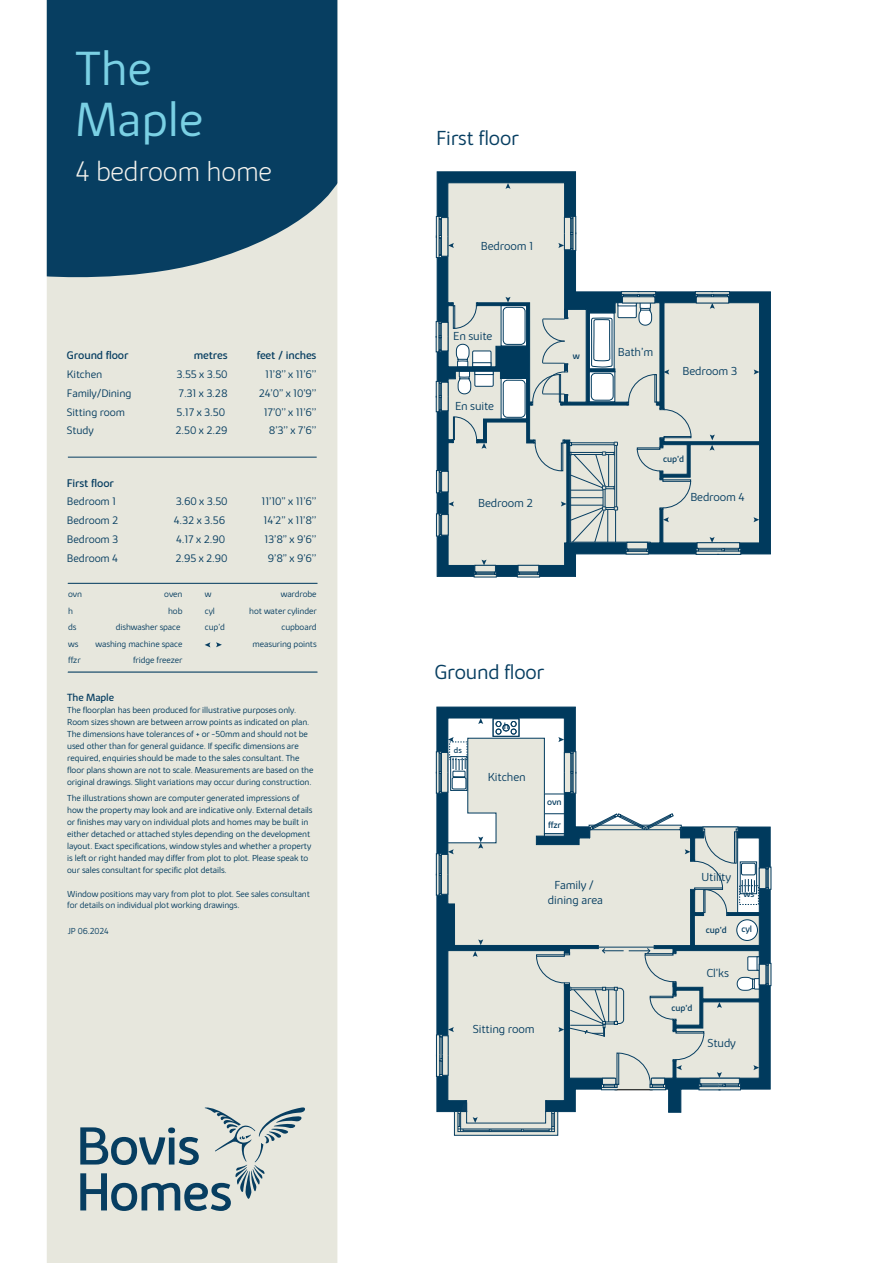
<style>
.page{position:relative;width:893px;height:1263px;background:#fff}
.page>*{position:absolute;margin:0;border:0;box-sizing:border-box;transform-origin:0 0}
.t1{font:300 49.5px/51px "Bovis Sans";color:#7ad0e4}
.t2{font:200 28.5px "Bovis Sans";letter-spacing:-.01em;color:#f4f3ee}
.t3{font:300 21px "Bovis Sans";letter-spacing:-.01em;color:#073e61}
.t4{font:300 12px/14.4px "Bovis Sans";letter-spacing:-.01em;color:#073e61;text-align:center}
.t5{font:300 11.25px "Bovis Sans";letter-spacing:-.01em;color:#073e61}
.t6{font:11.25px "Bovis Sans";letter-spacing:-.01em;color:#073e61}
.t7{font:10.5px "Bovis Sans";letter-spacing:-.01em;color:#073e61}
.t8{font:300 9px/12px "Bovis Sans";letter-spacing:-.01em;color:#003a5d}
.t9{font:300 9px/16.5px "Bovis Sans";letter-spacing:-.01em;color:#073e61}
.t10{font:9px "Bovis Sans";letter-spacing:-.01em;color:#073e61}
.t11{font:8.1px "Bovis Sans";color:#073e61}
</style>
<div class="page">
<div style="left:47px;top:282px;width:290px;height:981px;background:#e7e7dd"></div>
<svg style="left:47px;top:0;width:290px;height:282px;background:#1b4d6c"></svg>
<hr style="left:68px;top:583px;width:249px;height:1px;background:#073e61">
<hr style="left:68px;top:672px;width:249px;height:1px;background:#073e61">
<hr style="left:68px;top:457px;width:249px;height:1px;background:#073e61">
<svg style="left:436px;top:707px;width:335px;height:232px"></svg>
<svg style="left:437px;top:171px;width:334px;height:406px"></svg>
<svg style="left:517px;top:565px;width:23px;height:12px"></svg>
<svg style="left:436px;top:470px;width:13px;height:23px"></svg>
<svg style="left:436px;top:513px;width:13px;height:23px"></svg>
<svg style="left:558px;top:216px;width:18px;height:35px"></svg>
<svg style="left:503px;top:297px;width:22px;height:48px"></svg>
<svg style="left:436px;top:216px;width:18px;height:42px"></svg>
<svg style="left:505px;top:183px;width:5px;height:6px"></svg>
<svg style="left:754px;top:369px;width:5px;height:5px"></svg>
<svg style="left:753px;top:517px;width:6px;height:5px"></svg>
<svg style="left:531px;top:291px;width:210px;height:264px;background:#c3ccca"></svg>
<svg style="left:474px;top:560px;width:23px;height:17px"></svg>
<svg style="left:448px;top:501px;width:6px;height:5px"></svg>
<svg style="left:436px;top:303px;width:58px;height:146px;background:#a8b8bc"></svg>
<svg style="left:436px;top:713px;width:140px;height:183px"></svg>
<svg style="left:205px;top:642px;width:5px;height:5px"></svg>
<svg style="left:216px;top:642px;width:6px;height:5px"></svg>
<svg style="left:436px;top:939px;width:335px;height:196px;background:#c5cecd"></svg>
<svg style="left:589px;top:813px;width:182px;height:103px"></svg>
<svg style="left:76px;top:1106px;width:229px;height:105px;background:#b9c4c3"></svg>
<h1 class="t1" style="left:75px;top:42px;width:129px">The<br>Maple</h1>
<h2 class="t2" style="left:75px;top:155px;width:198px">4 bedroom home</h2>
<p class="t6" style="left:67px;top:349px;width:63px">Ground floor</p>
<p class="t6" style="left:194px;top:349px;width:35px">metres</p>
<p class="t6" style="left:257px;top:349px;width:61px">feet / inches</p>
<p class="t5" style="left:67px;top:368px;width:37px">Kitchen</p>
<p class="t5" style="left:176px;top:368px;width:53px">3.55 x 3.50</p>
<p class="t5" style="left:265px;top:368px;width:53px">11’8’’ x 11’6’’</p>
<p class="t5" style="left:67px;top:386px;width:66px">Family/Dining</p>
<p class="t5" style="left:178px;top:386px;width:51px">7.31 x 3.28</p>
<p class="t5" style="left:259px;top:386px;width:59px">24’0’’ x 10’9’’</p>
<p class="t5" style="left:67px;top:405px;width:59px">Sitting room</p>
<p class="t5" style="left:176px;top:405px;width:50px">5.17 x 3.50</p>
<p class="t5" style="left:264px;top:405px;width:54px">17’0’’ x 11’6’’</p>
<p class="t5" style="left:67px;top:424px;width:28px">Study</p>
<p class="t5" style="left:176px;top:424px;width:54px">2.50 x 2.29</p>
<p class="t5" style="left:269px;top:424px;width:49px">8’3’’ x 7’6’’</p>
<p class="t6" style="left:67px;top:476px;width:48px">First floor</p>
<p class="t5" style="left:67px;top:495px;width:51px">Bedroom 1</p>
<p class="t5" style="left:176px;top:495px;width:53px">3.60 x 3.50</p>
<p class="t5" style="left:262px;top:495px;width:56px">11’10’’ x 11’6’’</p>
<p class="t5" style="left:67px;top:514px;width:53px">Bedroom 2</p>
<p class="t5" style="left:174px;top:514px;width:53px">4.32 x 3.56</p>
<p class="t5" style="left:264px;top:514px;width:54px">14’2’’ x 11’8’’</p>
<p class="t5" style="left:67px;top:533px;width:53px">Bedroom 3</p>
<p class="t5" style="left:176px;top:533px;width:51px">4.17 x 2.90</p>
<p class="t5" style="left:264px;top:533px;width:53px">13’8’’ x 9’6’’</p>
<p class="t5" style="left:67px;top:551px;width:53px">Bedroom 4</p>
<p class="t5" style="left:175px;top:551px;width:54px">2.95 x 2.90</p>
<p class="t5" style="left:268px;top:551px;width:50px">9’8’’ x 9’6’’</p>
<p class="t9" style="left:68px;top:586px;width:16px">ovn h ds ws ffzr</p>
<p class="t9" style="left:249px;top:586px;width:69px;text-align:right">wardrobe<br>hot water cylinder cupboard measuring points</p>
<p class="t9" style="left:96px;top:586px;width:88px;text-align:right">oven<br>hob<br>dishwasher space washing machine space fridge freezer</p>
<p class="t9" style="left:205px;top:586px;width:22px">w<br>cyl cup’d</p>
<p class="t7" style="left:67px;top:691px;width:48px">The Maple</p>
<p class="t8" style="left:67px;top:704px;width:248px">The floorplan has been produced for illustrative purposes only.<br>Room sizes shown are between arrow points as indicated on plan.<br>The dimensions have tolerances of + or -50mm and should not be used other than for general guidance. If specific dimensions are required, enquiries should be made to the sales consultant. The floor plans shown are not to scale. Measurements are based on the original drawings. Slight variations may occur during construction.</p>
<p class="t8" style="left:67px;top:792px;width:247px">The illustrations shown are computer generated impressions of how the property may look and are indicative only. External details or finishes may vary on individual plots and homes may be built in either detached or attached styles depending on the development layout. Exact specifications, window styles and whether a property is left or right handed may differ from plot to plot. Please speak to our sales consultant for specific plot details.</p>
<p class="t9" style="left:67px;top:889px;width:244px;line-height:10.5px">Window positions may vary from plot to plot. See sales consultant for details on individual plot working drawings.</p>
<p class="t9" style="left:68px;top:923px;width:42px">JP 06.2024</p>
<h3 class="t3" style="left:436px;top:126px;width:84px">First floor</h3>
<h3 class="t4" style="left:481px;top:239px;width:54px">Bedroom 1</h3>
<h3 class="t4" style="left:453px;top:329px;width:41px">En suite</h3>
<h3 class="t4" style="left:455px;top:399px;width:41px">En suite</h3>
<h3 class="t4" style="left:478px;top:496px;width:56px">Bedroom 2</h3>
<p class="t10" style="left:573px;top:350px;width:9px">w</p>
<h3 class="t4" style="left:618px;top:345px;width:37px">Bath’m</h3>
<h3 class="t4" style="left:683px;top:364px;width:56px">Bedroom 3</h3>
<p class="t10" style="left:663px;top:453px;width:22px">cup’d</p>
<h3 class="t4" style="left:690px;top:490px;width:56px">Bedroom 4</h3>
<h3 class="t3" style="left:435px;top:660px;width:111px">Ground floor</h3>
<p class="t11" style="left:454px;top:745px;width:9px">ds</p>
<p class="t10" style="left:504px;top:720px;width:7px">h</p>
<h3 class="t4" style="left:488px;top:770px;width:39px">Kitchen</h3>
<p class="t10" style="left:547px;top:797px;width:16px">ovn</p>
<p class="t10" style="left:548px;top:819px;width:15px">ffzr</p>
<h3 class="t4" style="left:548px;top:878px;width:56px">Family / dining area</h3>
<h3 class="t4" style="left:473px;top:1022px;width:63px">Sitting room</h3>
<h3 class="t4" style="left:702px;top:869px;width:31px">Utility</h3>
<p class="t10" style="left:743px;top:889px;width:12px">ws</p>
<p class="t10" style="left:706px;top:924px;width:22px">cup’d</p>
<p class="t10" style="left:741px;top:924px;width:12px">cyl</p>
<p class="t10" style="left:671px;top:1002px;width:22px">cup’d</p>
<h3 class="t4" style="left:707px;top:966px;width:24px">Cl’ks</h3>
<h3 class="t4" style="left:707px;top:1036px;width:30px">Study</h3>
</div>
